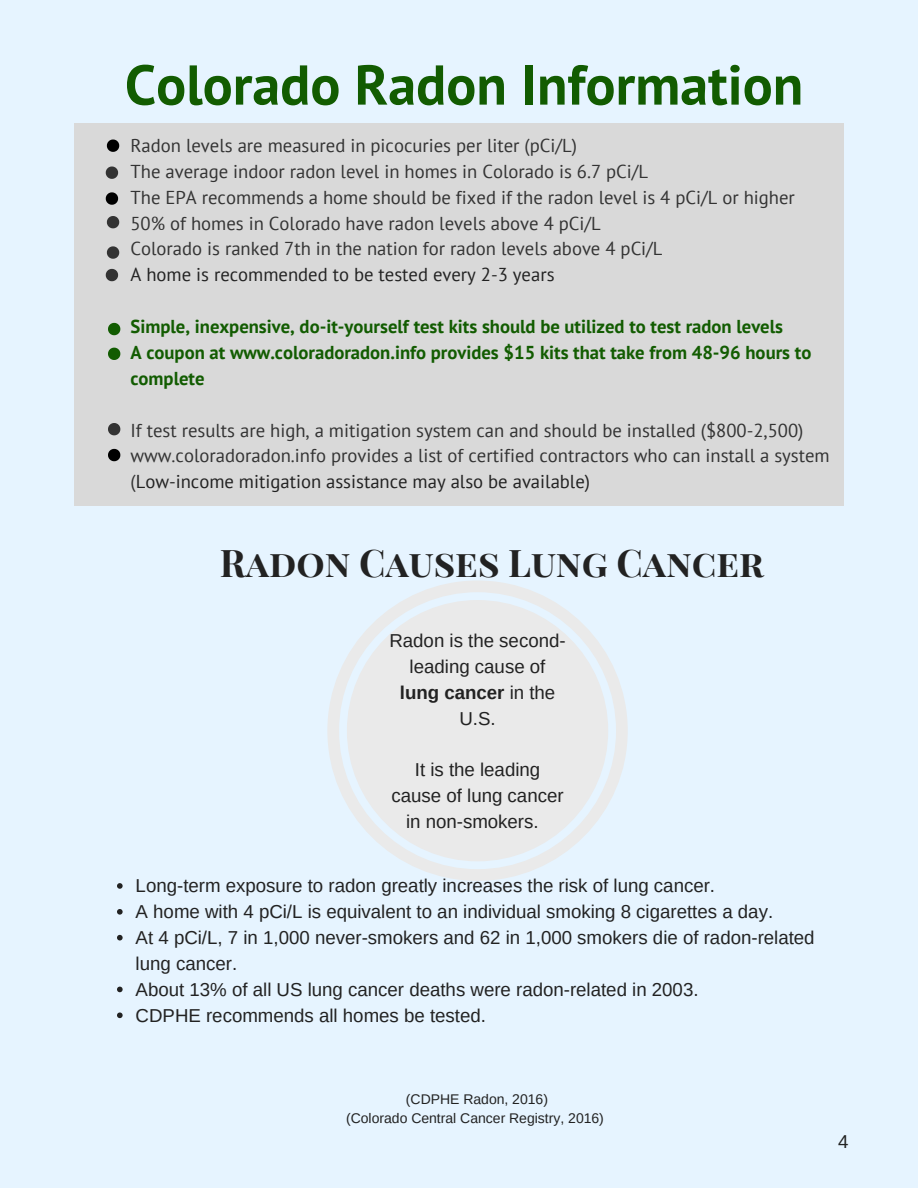
<style>
.page{position:relative;width:918px;height:1188px;background:#e6f4ff}
.page>*{position:absolute;margin:0;border:0;box-sizing:border-box;transform-origin:0 0}
.t1{font:700 55.95px "PT Sans";color:#125c01}
.t2{font:700 37.35px "Playfair Display SC";color:#222}
.t3{font:18.75px/25.8px "PT Sans";color:#333}
.t4{font:18.75px/25.8px "Arimo";color:#222;text-align:center}
.t5{font:700 18.75px/25.8px "PT Sans";color:#125c01}
.t6{font:18.75px "PT Sans";color:#222}
.t7{font:13.95px/19.2px "Arimo";color:#222;text-align:center}
.s1{color:#222}
.s2{font-weight:700}
</style>
<div class="page">
<div style="left:74px;top:124px;width:770px;height:382px;background:#d9d9d9"></div>
<svg style="left:107px;top:140px;width:12px;height:12px"></svg>
<svg style="left:106px;top:166px;width:12px;height:13px"></svg>
<svg style="left:106px;top:192px;width:12px;height:13px"></svg>
<svg style="left:108px;top:348px;width:12px;height:12px"></svg>
<svg style="left:108px;top:323px;width:12px;height:12px"></svg>
<svg style="left:108px;top:423px;width:12px;height:12px"></svg>
<svg style="left:108px;top:449px;width:12px;height:12px"></svg>
<svg style="left:107px;top:216px;width:12px;height:12px"></svg>
<svg style="left:107px;top:246px;width:12px;height:13px"></svg>
<svg style="left:327px;top:580px;width:301px;height:301px"></svg>
<div style="left:347px;top:600px;width:261px;height:261px;background:#eaeaea;border-radius:50%"></div>
<svg style="left:117px;top:883px;width:6px;height:6px"></svg>
<svg style="left:117px;top:909px;width:6px;height:6px"></svg>
<svg style="left:117px;top:935px;width:6px;height:5px"></svg>
<svg style="left:117px;top:987px;width:6px;height:5px"></svg>
<svg style="left:117px;top:1012px;width:6px;height:6px"></svg>
<svg style="left:106px;top:269px;width:12px;height:12px"></svg>
<h1 class="t1" style="left:125px;top:48px;width:680px">Colorado Radon Information</h1>
<p class="t3" style="left:130px;top:132px;width:666px">Radon levels are measured in picocuries per liter (pCi/L)<br>The average indoor radon level in homes in Colorado is 6.7 pCi/L<br>The EPA recommends a home should be fixed if the radon level is 4 pCi/L or higher 50% of homes in Colorado have radon levels above 4 pCi/L<br>Colorado is ranked 7th in the nation for radon levels above 4 pCi/L</p>
<p class="t6" style="left:130px;top:262px;width:426px">A home is recommended to be tested every 2-3 years</p>
<p class="t5" style="left:130px;top:313px;width:682px">Simple, inexpensive, do-it-yourself test kits should be utilized to test radon levels<br>A coupon at www.coloradoradon.info provides $15 kits that take from 48-96 hours to complete</p>
<p class="t3" style="left:130px;top:417px;width:701px">If test results are high, a mitigation system can and should be installed ($800-2,500) www.coloradoradon.info provides a list of certified contractors who can install a system (<span class="s1">Low-income mitigation assistance may also be available)</span></p>
<h2 class="t2" style="left:220px;top:537px;width:546px">Radon Causes Lung Cancer</h2>
<p class="t4" style="left:389px;top:627px;width:178px">Radon is the second&shy;leading cause of <span class="s2">lung cancer</span> in the<br>U.S.</p>
<p class="t4" style="left:392px;top:757px;width:174px">It is the leading cause of lung cancer in non-smokers.</p>
<p class="t4" style="left:136px;top:873px;width:681px;text-align:left">Long-term exposure to radon greatly increases the risk of lung cancer.<br>A home with 4 pCi/L is equivalent to an individual smoking 8 cigarettes a day.<br>At 4 pCi/L, 7 in 1,000 never-smokers and 62 in 1,000 smokers die of radon-related lung cancer.<br>About 13% of all US lung cancer deaths were radon-related in 2003.<br>CDPHE recommends all homes be tested.</p>
<p class="t7" style="left:346px;top:1089px;width:259px">(CDPHE Radon, 2016)<br>(Colorado Central Cancer Registry, 2016)</p>
<p class="t4" style="left:838px;top:1128px;width:12px">4</p>
</div>
